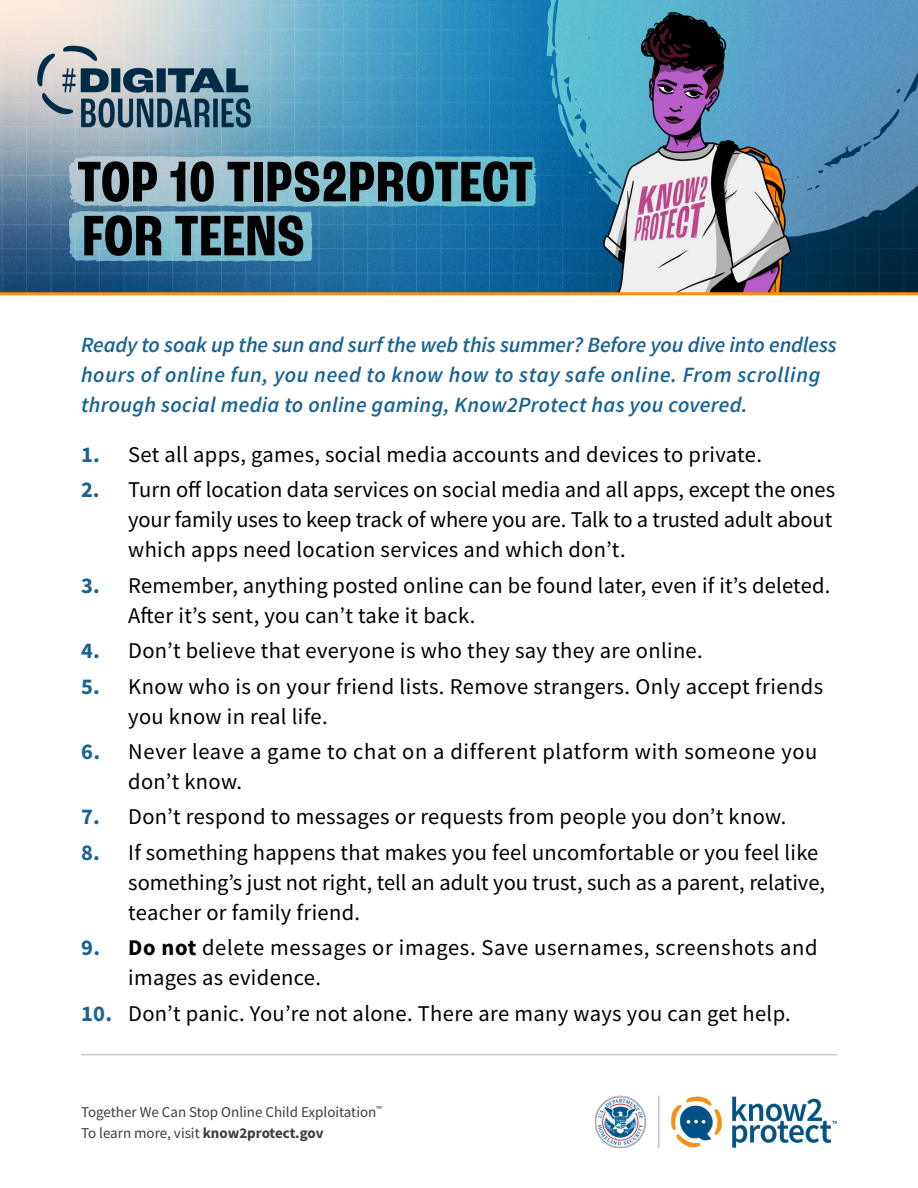
<style>
.page{position:relative;width:918px;height:1188px;background:#fff}
.page>*{position:absolute;margin:0;border:0;box-sizing:border-box;transform-origin:0 0}
.t1{font:700 condensed 60px/54px "Roc Grotesk";letter-spacing:.015em;color:#000}
.t2{font:22.5px/30px "Source Sans Pro";letter-spacing:.015em;color:#000}
.Body_Copy__Last{font:italic 600 21.75px/30px "Source Sans Pro";letter-spacing:.015em;color:#1a6393}
.t3{font:15px "Source Sans Pro";color:#3e3e3f}
.s1{font-weight:700;color:#1a6393}
.s2{font-weight:700}
</style>
<div class="page">
<img style="left:0;top:0;width:918px;height:292px">
<hr style="left:81px;top:1054px;width:756px;height:1px;background:#bfcad1">
<img style="left:35px;top:43px;width:218px;height:87px">
<img style="left:510px;top:0;width:364px;height:292px">
<hr style="left:0;top:292px;width:918px;height:3px;background:#ff8f08">
<img style="left:595px;top:1096px;width:242px;height:52px">
<h1 class="t1" style="left:78px;top:156px;width:457px">TOP 10 TIPS2PROTECT<br>FOR TEENS</h1>
<p class="Body_Copy__Last" style="left:81px;top:329px;width:757px">Ready to soak up the sun and surf the web this summer? Before you dive into endless hours of online fun, you need to know how to stay safe online. From scrolling through social media to online gaming, Know2Protect has you covered.</p>
<p class="t2" style="left:81px;top:439px;width:682px"><span class="s1">1.</span> Set all apps, games, social media accounts and devices to private.</p>
<p class="t2" style="left:128px;top:475px;width:708px;text-indent:-47px"><span class="s1">2.</span> Turn off location data services on social media and all apps, except the ones your family uses to keep track of where you are. Talk to a trusted adult about which apps need location services and which don’t.</p>
<p class="t2" style="left:128px;top:570px;width:704px;text-indent:-47px"><span class="s1">3.</span> Remember, anything posted online can be found later, even if it’s deleted.<br>After it’s sent, you can’t take it back.</p>
<p class="t2" style="left:81px;top:636px;width:623px"><span class="s1">4.</span> Don’t believe that everyone is who they say they are online.</p>
<p class="t2" style="left:128px;top:671px;width:696px;text-indent:-47px"><span class="s1">5.</span> Know who is on your friend lists. Remove strangers. Only accept friends you know in real life.</p>
<p class="t2" style="left:128px;top:736px;width:691px;text-indent:-47px"><span class="s1">6.</span> Never leave a game to chat on a different platform with someone you don’t know.</p>
<p class="t2" style="left:81px;top:802px;width:707px"><span class="s1">7.</span> Don’t respond to messages or requests from people you don’t know.</p>
<p class="t2" style="left:128px;top:837px;width:698px;text-indent:-47px"><span class="s1">8.</span> If something happens that makes you feel uncomfortable or you feel like something’s just not right, tell an adult you trust, such as a parent, relative, teacher or family friend.</p>
<p class="t2" style="left:128px;top:933px;width:691px;text-indent:-47px"><span class="s1">9.</span> <span class="s2">Do not</span> delete messages or images. Save usernames, screenshots and images as evidence.</p>
<p class="t2" style="left:81px;top:998px;width:711px"><span class="s1">10.</span> Don’t panic. You’re not alone. There are many ways you can get help.</p>
<p class="t3" style="left:81px;top:1102px;width:302px">Together We Can Stop Online Child Exploitation<sup>™</sup></p>
<p class="t3" style="left:81px;top:1123px;width:244px">To learn more, visit <span class="s2">know2protect.gov</span></p>
</div>
